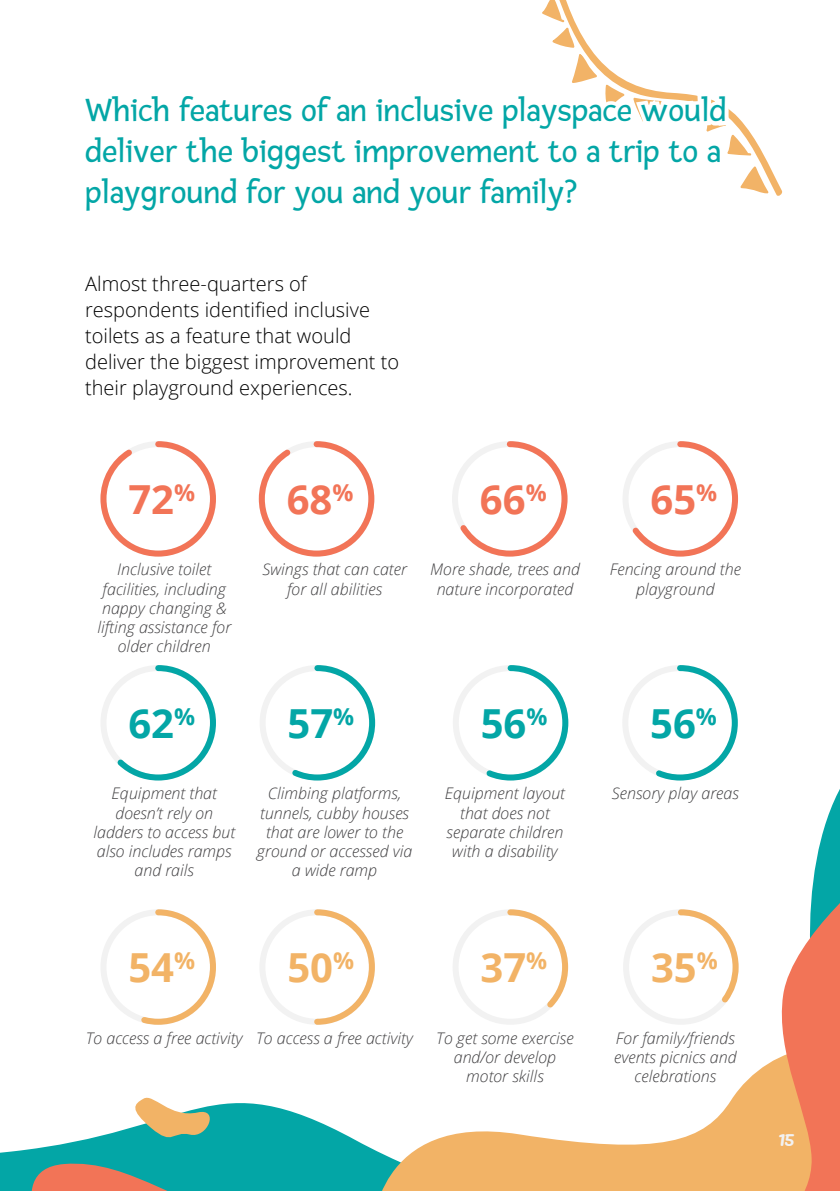
<style>
.page{position:relative;width:840px;height:1191px;background:#fff}
.page>*{position:absolute;margin:0;border:0;box-sizing:border-box;transform-origin:0 0}
.t1{font:700 40px "Open Sans";color:#f2b366}
.t2{font:700 40px "Open Sans";color:#03a6a6}
.t3{font:700 40px "Open Sans";color:#f27457}
.t4{font:34px/40.8px "Fresca";color:#03a6a6}
.t5{font:300 20px/26px "Open Sans";color:#000}
.t6{font:20px "Pacifico";color:#f2f2f2}
.t7{font:italic 300 16px/19.2px "Open Sans";color:#414042;text-align:center}
</style>
<div class="page">
<svg style="left:107px;top:732px;width:732px;height:133px"></svg>
<svg style="left:0;top:865px;width:839px;height:326px"></svg>
<svg style="left:129px;top:1093px;width:91px;height:53px"></svg>
<svg style="left:542px;top:0;width:226px;height:194px"></svg>
<div style="left:259px;top:909px;width:115px;height:115px;border:6px solid #f2f2f2;border-radius:50%"></div>
<div style="left:100px;top:909px;width:116px;height:115px;border:6px solid #f2f2f2;border-radius:50%"></div>
<div style="left:452px;top:909px;width:115px;height:115px;border:6px solid #f2f2f2;border-radius:50%"></div>
<div style="left:622px;top:909px;width:116px;height:115px;border:6px solid #f2f2f2;border-radius:50%"></div>
<svg style="left:258px;top:441px;width:117px;height:116px"></svg>
<svg style="left:100px;top:441px;width:116px;height:116px"></svg>
<svg style="left:455px;top:441px;width:113px;height:116px"></svg>
<svg style="left:627px;top:441px;width:111px;height:116px"></svg>
<svg style="left:112px;top:665px;width:107px;height:118px"></svg>
<svg style="left:287px;top:665px;width:91px;height:118px"></svg>
<svg style="left:481px;top:665px;width:90px;height:118px"></svg>
<svg style="left:650px;top:665px;width:90px;height:118px"></svg>
<svg style="left:674px;top:906px;width:67px;height:102px"></svg>
<svg style="left:504px;top:906px;width:66px;height:107px"></svg>
<svg style="left:311px;top:906px;width:66px;height:121px"></svg>
<svg style="left:137px;top:906px;width:82px;height:121px"></svg>
<h2 class="t4" style="left:85px;top:91px;width:642px">Which features of an inclusive playspace would deliver the biggest improvement to a trip to a playground for you and your family?</h2>
<p class="t5" style="left:85px;top:270px;width:315px">Almost three-quarters of respondents identified inclusive toilets as a feature that would deliver the biggest improvement to their playground experiences.</p>
<h1 class="t3" style="left:128px;top:471px;width:68px">72<sup>%</sup></h1>
<p class="t7" style="left:97px;top:559px;width:135px">Inclusive toilet facilities, including nappy changing &amp; lifting assistance for older children</p>
<h1 class="t3" style="left:286px;top:471px;width:68px">68<sup>%</sup></h1>
<p class="t7" style="left:262px;top:559px;width:146px">Swings that can cater for all abilities</p>
<h1 class="t3" style="left:479px;top:471px;width:68px">66<sup>%</sup></h1>
<p class="t7" style="left:430px;top:559px;width:151px">More shade, trees and nature incorporated</p>
<h1 class="t3" style="left:650px;top:471px;width:68px">65<sup>%</sup></h1>
<p class="t7" style="left:609px;top:559px;width:133px">Fencing around the playground</p>
<h1 class="t2" style="left:128px;top:695px;width:68px">62<sup>%</sup></h1>
<p class="t7" style="left:93px;top:783px;width:143px">Equipment that doesn’t rely on ladders to access but also includes ramps and rails</p>
<h1 class="t2" style="left:287px;top:695px;width:68px">57<sup>%</sup></h1>
<p class="t7" style="left:257px;top:783px;width:157px">Climbing platforms, tunnels, cubby houses that are lower to the ground or accessed via a wide ramp</p>
<h1 class="t2" style="left:480px;top:695px;width:68px">56<sup>%</sup></h1>
<h1 class="t2" style="left:650px;top:695px;width:68px">56<sup>%</sup></h1>
<p class="t7" style="left:444px;top:783px;width:122px">Equipment layout that does not separate children with a disability</p>
<p class="t7" style="left:611px;top:783px;width:128px">Sensory play areas</p>
<h1 class="t1" style="left:128px;top:939px;width:68px">54<sup>%</sup></h1>
<h1 class="t1" style="left:287px;top:939px;width:68px">50<sup>%</sup></h1>
<p class="t7" style="left:86px;top:1027px;width:328px">To access a free activity To access a free activity</p>
<h1 class="t1" style="left:480px;top:939px;width:68px">37<sup>%</sup></h1>
<p class="t7" style="left:436px;top:1027px;width:139px">To get some exercise and/or develop motor skills</p>
<h1 class="t1" style="left:650px;top:939px;width:68px">35<sup>%</sup></h1>
<p class="t7" style="left:613px;top:1027px;width:124px">For family/friends events picnics and celebrations</p>
<p class="t6" style="left:777px;top:1127px;width:18px">15</p>
</div>
